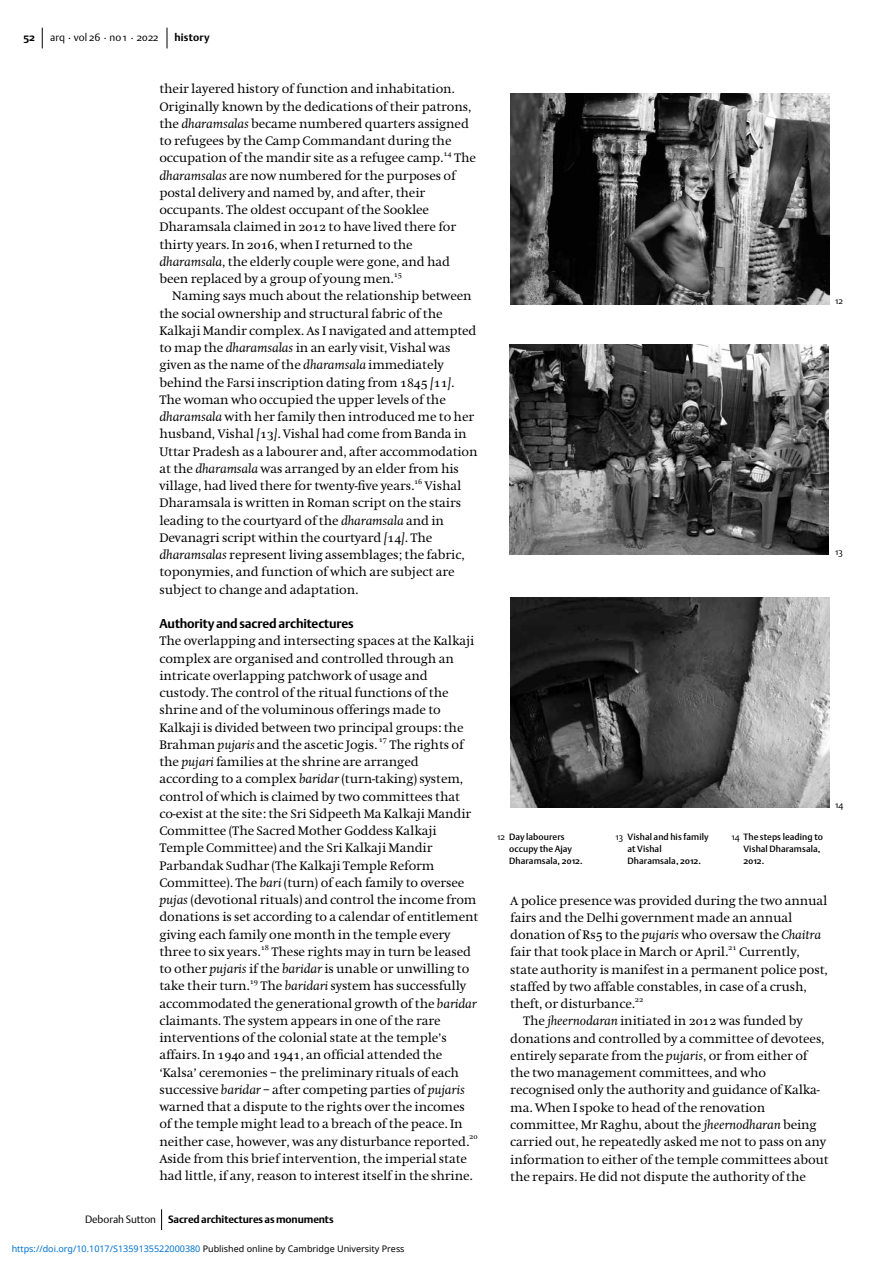
<style>
.page{position:relative;width:893px;height:1263px;background:#fff}
.page>*{position:absolute;margin:0;border:0;box-sizing:border-box;transform-origin:0 0}
.t1{font:12.75px/17.2px "Hollander";letter-spacing:-.01em;color:#000}
.t2{font:700 12.75px "DTL Argo ST";letter-spacing:-.01em;color:#000}
.t3{font:700 10.5px "DTL Argo ST";letter-spacing:-.01em;color:#000}
.t4{font:10.5px "DTL Argo ST Light";color:#000}
.t5{font:700 10.5px "DTL Argo ST";letter-spacing:.02em;color:#000}
.t6{font:9px/12px "DTL Argo ST Medium";letter-spacing:.01em;color:#000}
.t7{font:9px "Noto Sans";color:#0172cf}
.t8{font:9px "DTL Argo ST Light";color:#000}
.t9{font:7.65px "Hollander SC";letter-spacing:-.01em;color:#000}
.s1{font-style:italic}
.s2{font-family:"Hollander SC"}
.s3{font-family:"DTL Argo ST Light";font-weight:400}
.s4{color:#000}
.s5{font-family:"DTL Argo ST Light"}
</style>
<div class="page">
<svg style="left:161px;top:1209px;width:1px;height:21px"></svg>
<svg style="left:42px;top:28px;width:1px;height:20px"></svg>
<svg style="left:167px;top:28px;width:1px;height:20px"></svg>
<img style="left:510px;top:94px;width:319px;height:210px">
<img style="left:510px;top:344px;width:318px;height:211px">
<img style="left:510px;top:597px;width:319px;height:211px">
<p class="t3" style="left:24px;top:31px;width:13px">52</p>
<p class="t5" style="left:174px;top:31px;width:37px">history</p>
<p class="t4" style="left:50px;top:31px;width:110px">arq . vol 26 . no 1 . 2022</p>
<p class="t1" style="left:159px;top:81px;width:314px">their layered history of function and inhabitation.<br>Originally known by the dedications of their patrons, the <span class="s1">dharamsalas</span> became numbered quarters assigned to refugees by the Camp Commandant during the occupation of the mandir site as a refugee camp.</p>
<p class="t9" style="left:443px;top:149px;width:10px">14</p>
<p class="t1" style="left:159px;top:150px;width:318px;text-indent:295px">The <span class="s1">dharamsalas</span> are now numbered for the purposes of postal delivery and named by, and after, their occupants. The oldest occupant of the Sooklee Dharamsala claimed in <span class="s2">2012</span> to have lived there for thirty years. In <span class="s2">2016</span>, when I returned to the <span class="s1">dharamsala</span>, the elderly couple were gone, and had been replaced by a group of young men.</p>
<p class="t9" style="left:394px;top:270px;width:10px">15</p>
<p class="t1" style="left:159px;top:288px;width:320px;text-indent:13px">Naming says much about the relationship between the social ownership and structural fabric of the Kalkaji Mandir complex. As I navigated and attempted to map the <span class="s1">dharamsalas</span> in an early visit, Vishal was given as the name of the <span class="s1">dharamsala</span> immediately behind the Farsi inscription dating from <span class="s2">1845</span> <span class="s1">[</span><span class="s2">11</span><span class="s1">]</span>.<br>The woman who occupied the upper levels of the <span class="s1">dharamsala</span> with her family then introduced me to her husband, Vishal <span class="s1">[</span><span class="s2">13</span><span class="s1">]</span>. Vishal had come from Banda in Uttar Pradesh as a labourer and, after accommodation at the <span class="s1">dharamsala</span> was arranged by an elder from his village, had lived there for twenty-five years.</p>
<p class="t9" style="left:414px;top:477px;width:10px">16</p>
<p class="t1" style="left:159px;top:477px;width:307px;text-indent:265px">Vishal Dharamsala is written in Roman script on the stairs leading to the courtyard of the <span class="s1">dharamsala</span> and in Devanagri script within the courtyard <span class="s1">[</span><span class="s2">14</span><span class="s1">]</span>. The <span class="s1">dharamsalas</span> represent living assemblages; the fabric, toponymies, and function of which are subject are subject to change and adaptation.</p>
<p class="t2" style="left:159px;top:616px;width:196px">Authority and sacred architectures</p>
<p class="t1" style="left:159px;top:633px;width:317px">The overlapping and intersecting spaces at the Kalkaji complex are organised and controlled through an intricate overlapping patchwork of usage and custody. The control of the ritual functions of the shrine and of the voluminous offerings made to Kalkaji is divided between two principal groups: the Brahman <span class="s1">pujaris</span> and the ascetic Jogis.</p>
<p class="t9" style="left:379px;top:736px;width:10px">17</p>
<p class="t1" style="left:159px;top:736px;width:320px;text-indent:230px">The rights of the <span class="s1">pujari</span> families at the shrine are arranged according to a complex <span class="s1">baridar</span> (turn-taking) system, control of which is claimed by two committees that co-exist at the site: the Sri Sidpeeth Ma Kalkaji Mandir Committee (The Sacred Mother Goddess Kalkaji Temple Committee) and the Sri Kalkaji Mandir Parbandak Sudhar (The Kalkaji Temple Reform Committee). The <span class="s1">bari</span> (turn) of each family to oversee <span class="s1">pujas</span> (devotional rituals) and control the income from donations is set according to a calendar of entitlement giving each family one month in the temple every three to six years.</p>
<p class="t9" style="left:261px;top:943px;width:10px">18</p>
<p class="t1" style="left:159px;top:943px;width:313px;text-indent:112px">These rights may in turn be leased to other <span class="s1">pujaris</span> if the <span class="s1">baridar</span> is unable or unwilling to take their turn.</p>
<p class="t9" style="left:250px;top:977px;width:10px">19</p>
<p class="t1" style="left:159px;top:978px;width:319px;text-indent:101px">The <span class="s1">baridari</span> system has successfully accommodated the generational growth of the <span class="s1">baridar </span>claimants. The system appears in one of the rare interventions of the colonial state at the temple’s affairs. In <span class="s2">1940</span> and <span class="s2">1941</span>, an official attended the ‘Kalsa’ ceremonies – the preliminary rituals of each successive <span class="s1">baridar</span> – after competing parties of <span class="s1">pujaris </span>warned that a dispute to the rights over the incomes of the temple might lead to a breach of the peace. In neither case, however, was any disturbance reported.</p>
<p class="t9" style="left:469px;top:1132px;width:10px">20</p>
<p class="t1" style="left:159px;top:1150px;width:315px">Aside from this brief intervention, the imperial state had little, if any, reason to interest itself in the shrine.</p>
<p class="t3" style="left:85px;top:1212px;width:250px"><span class="s3">Deborah Sutton</span> Sacred architectures as monuments</p>
<p class="t7" style="left:12px;top:1243px;width:394px">https://doi.org/10.1017/S1359135522000380 <span class="s4">Published online by Cambridge University Press</span></p>
<p class="t8" style="left:835px;top:296px;width:9px">12</p>
<p class="t8" style="left:835px;top:546px;width:9px">13</p>
<p class="t6" style="left:509px;top:831px;width:75px;text-indent:-12px"><span class="s5">12</span> Day labourers occupy the Ajay<br>Dharamsala, 2012.</p>
<p class="t6" style="left:743px;top:831px;width:81px;text-indent:-12px"><span class="s5">14</span> The steps leading to<br>Vishal Dharamsala,<br>2012.</p>
<p class="t6" style="left:628px;top:831px;width:83px;text-indent:-12px"><span class="s5">13</span> Vishal and his family at Vishal<br>Dharamsala, 2012.</p>
<p class="t8" style="left:835px;top:799px;width:10px">14</p>
<p class="t1" style="left:510px;top:892px;width:319px">A police presence was provided during the two annual fairs and the Delhi government made an annual donation of Rs<span class="s2">5</span> to the <span class="s1">pujaris</span> who oversaw the <span class="s1">Chaitra </span>fair that took place in March or April.</p>
<p class="t9" style="left:728px;top:943px;width:10px">21</p>
<p class="t1" style="left:510px;top:944px;width:319px;text-indent:229px">Currently, state authority is manifest in a permanent police post, staffed by two affable constables, in case of a crush, theft, or disturbance.</p>
<p class="t9" style="left:635px;top:995px;width:10px">22</p>
<p class="t1" style="left:510px;top:1013px;width:320px;text-indent:13px">The <span class="s1">jheernodaran</span> initiated in <span class="s2">2012</span> was funded by donations and controlled by a committee of devotees, entirely separate from the <span class="s1">pujaris</span>, or from either of the two management committees, and who recognised only the authority and guidance of Kalka&shy;ma. When I spoke to head of the renovation committee, Mr Raghu, about the <span class="s1">jheernodharan</span> being carried out, he repeatedly asked me not to pass on any information to either of the temple committees about the repairs. He did not dispute the authority of the</p>
</div>
